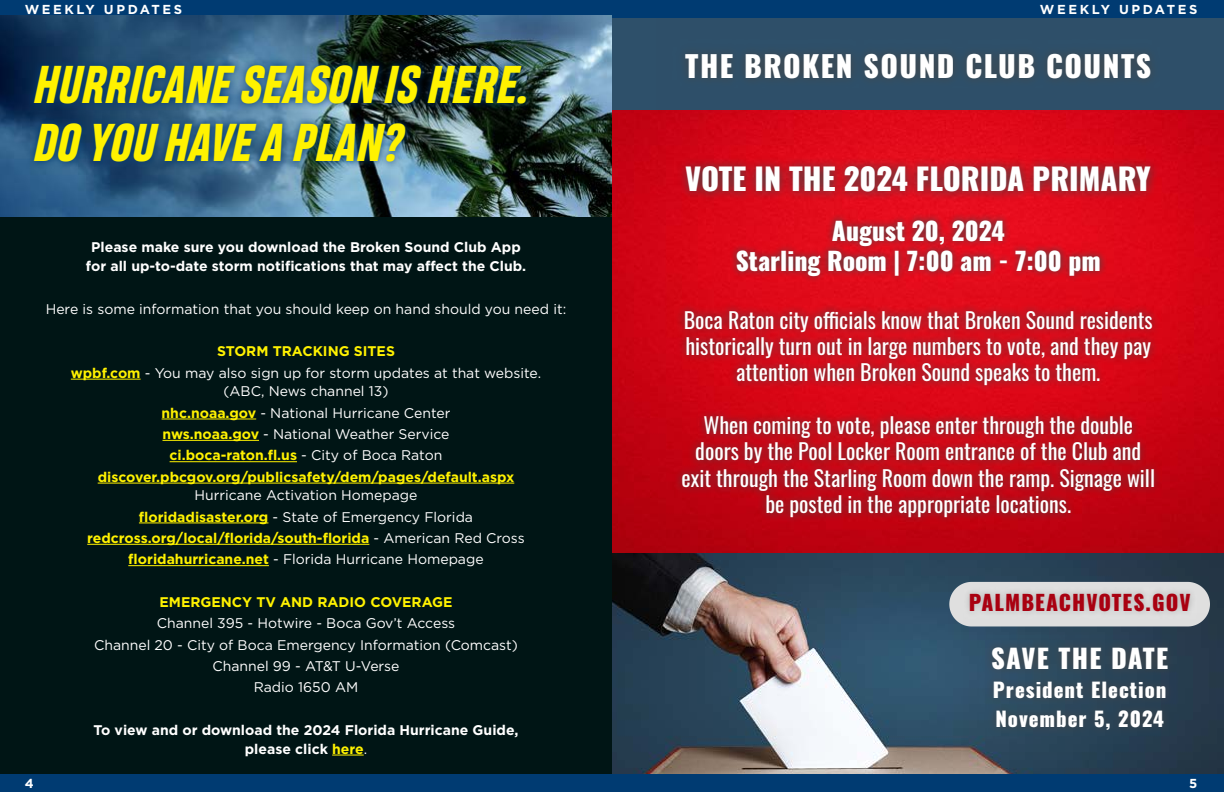
<style>
.page{position:relative;width:1224px;height:792px;background:#fff}
.page>*{position:absolute;margin:0;border:0;box-sizing:border-box;transform-origin:0 0}
.t1{font:italic 800 50px/58px "Heading Pro";color:#fff200}
.t2{font:800 30.3px "Oswald";color:#fff}
.t3{font:800 29.5px "Oswald";letter-spacing:.05em;color:#fff}
.t4{font:800 26.3px "Oswald";letter-spacing:.045em;color:#fff}
.t5{font:800 25px/30px "Oswald";color:#fff;text-align:center}
.t6{font:22px/26.4px "Oswald";color:#fff;text-align:center}
.t7{font:800 21.2px "Oswald";letter-spacing:.05em;color:#a90111}
.t8{font:800 20.2px/28.7px "Oswald";letter-spacing:.05em;color:#fff}
.t9{font:14px/21.4px "Gotham";color:#fff;text-align:center}
.t10{font:700 14px/21.4px "Gotham";color:#fff200;text-align:center}
.t11{font:700 14px/18.5px "Gotham";color:#fff;text-align:center}
.t12{font:700 13px "Gotham";letter-spacing:.2em;color:#fff}
.s1{font-weight:700;color:#fff200}
.s2{font-weight:400;color:#fff}
.s3{color:#fff200}
.s4{font-weight:400}
</style>
<div class="page">
<div style="left:0;top:0;width:612px;height:18px;background:#003b72"></div>
<div style="left:0;top:774px;width:612px;height:18px;background:#003b72"></div>
<div style="left:612px;top:0;width:612px;height:18px;background:#003b72"></div>
<div style="left:612px;top:774px;width:612px;height:18px;background:#003b72"></div>
<img style="left:612px;top:109px;width:612px;height:444px">
<img style="left:612px;top:553px;width:612px;height:221px">
<div style="left:612px;top:18px;width:612px;height:91px;background:#2e506a"></div>
<img style="left:656px;top:53px;width:544px;height:59px">
<img style="left:948px;top:567px;width:276px;height:67px">
<img style="left:656px;top:129px;width:545px;height:96px">
<img style="left:713px;top:191px;width:421px;height:91px">
<img style="left:660px;top:282px;width:539px;height:255px">
<img style="left:964px;top:614px;width:252px;height:140px">
<div style="left:0;top:216px;width:612px;height:558px;background:#001515"></div>
<hr style="left:71px;top:379px;width:70px;height:1px;background:#fff200">
<hr style="left:162px;top:419px;width:94px;height:1px;background:#fff200">
<hr style="left:162px;top:440px;width:97px;height:1px;background:#fff200">
<hr style="left:170px;top:461px;width:127px;height:1px;background:#fff200">
<hr style="left:98px;top:483px;width:416px;height:1px;background:#fff200">
<hr style="left:139px;top:523px;width:129px;height:1px;background:#fff200">
<hr style="left:87px;top:544px;width:282px;height:1px;background:#fff200">
<hr style="left:128px;top:565px;width:141px;height:1px;background:#fff200">
<hr style="left:332px;top:755px;width:32px;height:1px;background:#fff200">
<img style="left:0;top:16px;width:612px;height:200px">
<img style="left:26px;top:57px;width:507px;height:112px">
<p class="t12" style="left:25px;top:1px;width:159px">WEEKLY UPDATES</p>
<h1 class="t1" style="left:32px;top:57px;width:496px">HURRICANE SEASON IS HERE.<br>DO YOU HAVE A PLAN?</h1>
<p class="t12" style="left:25px;top:775px;width:10px">4</p>
<p class="t11" style="left:86px;top:238px;width:442px">Please make sure you download the Broken Sound Club App for all up-to-date storm notifications that may affect the Club.</p>
<p class="t9" style="left:46px;top:298px;width:522px">Here is some information that you should keep on hand should you need it:</p>
<p class="t9" style="left:71px;top:340px;width:472px"><span class="s1">STORM TRACKING SITES<br>wpbf.com</span> - You may also sign up for storm updates at that website.</p>
<p class="t10" style="left:98px;top:380px;width:418px"><span class="s2">(ABC, News channel 13)<br></span>nhc.noaa.gov <span class="s2">- National Hurricane Center<br></span>nws.noaa.gov <span class="s2">- National Weather Service </span>ci.boca-raton.fl.us <span class="s2">- City of Boca Raton </span>discover.pbcgov.org/publicsafety/dem/pages/default.aspx</p>
<p class="t9" style="left:87px;top:484px;width:439px">Hurricane Activation Homepage<br><span class="s1">floridadisaster.org</span> - State of Emergency Florida <span class="s1">redcross.org/local/florida/south-florida</span> - American Red Cross <span class="s1">floridahurricane.net</span> - Florida Hurricane Homepage</p>
<p class="t10" style="left:160px;top:591px;width:294px">EMERGENCY TV AND RADIO COVERAGE</p>
<p class="t9" style="left:94px;top:612px;width:425px">Channel 395 - Hotwire - Boca Gov’t Access<br>Channel 20 - City of Boca Emergency Information (Comcast)<br>Channel 99 - AT&amp;T U-Verse<br>Radio 1650 AM</p>
<p class="t11" style="left:94px;top:721px;width:426px">To view and or download the 2024 Florida Hurricane Guide, please click <span class="s3">here</span><span class="s4">.</span></p>
<p class="t12" style="left:1040px;top:1px;width:159px">WEEKLY UPDATES</p>
<h3 class="t3" style="left:685px;top:51px;width:468px">THE BROKEN SOUND CLUB COUNTS</h3>
<h2 class="t2" style="left:685px;top:163px;width:467px">VOTE IN THE 2024 FLORIDA PRIMARY</h2>
<h3 class="t5" style="left:736px;top:217px;width:367px">August 20, 2024<br>Starling Room | 7:00 am - 7:00 pm</h3>
<h3 class="t6" style="left:684px;top:304px;width:471px">Boca Raton city officials know that Broken Sound residents historically turn out in large numbers to vote, and they pay attention when Broken Sound speaks to them.</h3>
<h3 class="t6" style="left:682px;top:410px;width:475px">When coming to vote, please enter through the double doors by the Pool Locker Room entrance of the Club and exit through the Starling Room down the ramp. Signage will be posted in the appropriate locations.</h3>
<h3 class="t7" style="left:969px;top:591px;width:223px">PALMBEACHVOTES.GOV</h3>
<h3 class="t4" style="left:991px;top:645px;width:178px">SAVE THE DATE</h3>
<h3 class="t8" style="left:993px;top:677px;width:175px">President Election<br>November 5, 2024</h3>
<p class="t12" style="left:1189px;top:775px;width:10px">5</p>
</div>
